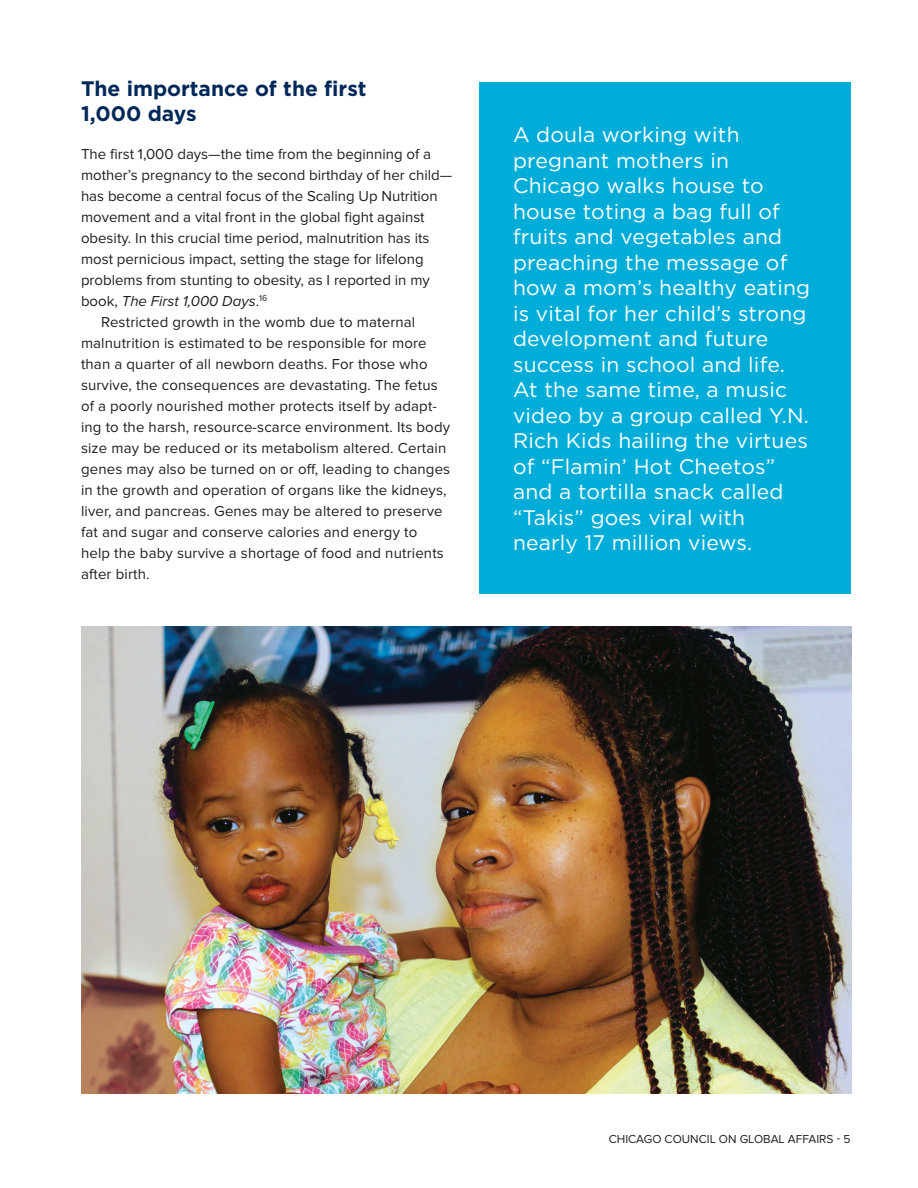
<style>
.page{position:relative;width:918px;height:1188px;background:#fff}
.page>*{position:absolute;margin:0;border:0;box-sizing:border-box;transform-origin:0 0}
.t1{font:21px/25.5px "Gotham";letter-spacing:.01em;color:#fff}
.t2{font:700 21px/25.5px "Gotham";color:#002858}
.t3{font:15px "Proxima Nova";letter-spacing:.01em;color:#231f20}
.t4{font:italic 15px "Proxima Nova";color:#231f20}
.t5{font:12px "Proxima Nova";color:#231f20}
.s1{font-style:normal}
</style>
<div class="page">
<img style="left:82px;top:626px;width:769px;height:468px">
<div style="left:479px;top:82px;width:372px;height:512px;background:#00add8"></div>
<h1 class="t2" style="left:81px;top:76px;width:287px">The importance of the first<br>1,000 days</h1>
<p class="t3" style="left:81px;top:145px;width:352px">The first 1,000 days—the time from the beginning of a</p>
<p class="t3" style="left:81px;top:166px;width:373px">mother’s pregnancy to the second birthday of her child—</p>
<p class="t3" style="left:81px;top:187px;width:358px">has become a central focus of the Scaling Up Nutrition</p>
<p class="t3" style="left:81px;top:208px;width:345px">movement and a vital front in the global fight against</p>
<p class="t3" style="left:81px;top:229px;width:350px">obesity. In this crucial time period, malnutrition has its</p>
<p class="t3" style="left:81px;top:250px;width:344px">most pernicious impact, setting the stage for lifelong</p>
<p class="t3" style="left:81px;top:271px;width:350px">problems from stunting to obesity, as I reported in my</p>
<p class="t4" style="left:81px;top:294px;width:188px"><span class="s1">book,</span> The First 1,000 Days<span class="s1">.</span><sup>16</sup></p>
<p class="t3" style="left:101px;top:313px;width:316px">Restricted growth in the womb due to maternal</p>
<p class="t3" style="left:81px;top:334px;width:347px">malnutrition is estimated to be responsible for more</p>
<p class="t3" style="left:81px;top:355px;width:348px">than a quarter of all newborn deaths. For those who</p>
<p class="t3" style="left:81px;top:376px;width:358px">survive, the consequences are devastating. The fetus</p>
<p class="t3" style="left:81px;top:397px;width:358px">of a poorly nourished mother protects itself by adapt-</p>
<p class="t3" style="left:81px;top:418px;width:371px">ing to the harsh, resource-scarce environment. Its body</p>
<p class="t3" style="left:81px;top:439px;width:367px">size may be reduced or its metabolism altered. Certain</p>
<p class="t3" style="left:81px;top:460px;width:371px">genes may also be turned on or off, leading to changes</p>
<p class="t3" style="left:81px;top:481px;width:367px">in the growth and operation of organs like the kidneys,</p>
<p class="t3" style="left:81px;top:502px;width:363px">liver, and pancreas. Genes may be altered to preserve</p>
<p class="t3" style="left:81px;top:523px;width:338px">fat and sugar and conserve calories and energy to</p>
<p class="t3" style="left:81px;top:544px;width:364px">help the baby survive a shortage of food and nutrients</p>
<p class="t3" style="left:81px;top:565px;width:70px">after birth.</p>
<p class="t1" style="left:513px;top:122px;width:299px">A doula working with pregnant mothers in<br>Chicago walks house to house toting a bag full of fruits and vegetables and preaching the message of how a mom’s healthy eating is vital for her child’s strong development and future success in school and life.<br>At the same time, a music video by a group called Y.N.<br>Rich Kids hailing the virtues of “Flamin’ Hot Cheetos” and a tortilla snack called “Takis” goes viral with nearly 17 million views.</p>
<p class="t5" style="left:609px;top:1133px;width:243px">CHICAGO COUNCIL ON GLOBAL AFFAIRS - 5</p>
</div>
